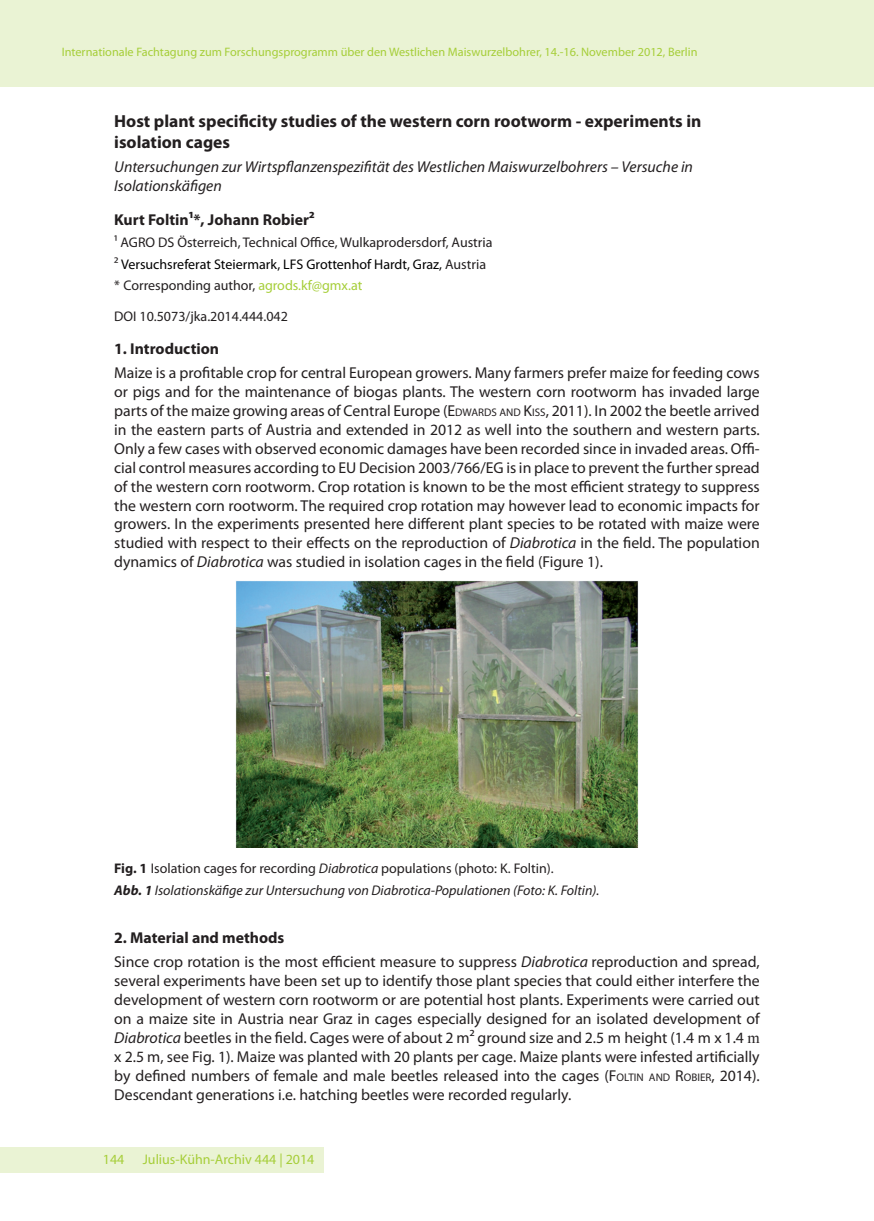
<style>
.page{position:relative;width:874px;height:1221px;background:#fff}
.page>*{position:absolute;margin:0;border:0;box-sizing:border-box;transform-origin:0 0}
.t1{font:700 17.5px/21px "Myriad Pro";color:#231f20}
.t2{font:15.75px/18.9px "Myriad Pro";color:#231f20}
.t3{font:italic 15.75px/18.9px "Myriad Pro";color:#231f20}
.t4{font:700 15.75px "Myriad Pro";color:#231f20}
.t5{font:14px/21.7px "Myriad Pro";color:#231f20}
.t6{font:italic 14px/21.7px "Myriad Pro";color:#231f20}
.t7{font:14px "Myriad Pro";color:#a6ce39}
.t8{font:12.25px "Myriad Pro";color:#a6ce39}
.s1{color:#000}
.s2{color:#a6ce39}
.s3{font-weight:700}
.s4{font-style:inherit}
.s5{font-size:11.03px}
.s6{font-style:italic}
.s7{font-weight:700;font-style:normal}
.s8{font-style:normal}
.s9{font-family:"Times New Roman"}
</style>
<div class="page">
<div style="left:0;top:0;width:873px;height:87px;background:#eaf3d4"></div>
<div style="left:0;top:1147px;width:323px;height:25px;background:#eaf3d4"></div>
<img style="left:236px;top:580px;width:401px;height:267px">
<p class="t8" style="left:62px;top:44px;width:637px">Internationale Fachtagung zum Forschungsprogramm über den Westlichen Maiswurzelbohrer, 14.-16. November 2012, Berlin</p>
<p class="t1" style="left:114px;top:110px;width:588px">Host plant specificity studies of the western corn rootworm - experiments in isolation cages</p>
<p class="t3" style="left:114px;top:157px;width:580px">Untersuchungen zur Wirtspflanzenspezifität des Westlichen Maiswurzelbohrers – Versuche in<br>Isolationskäfigen</p>
<p class="t4" style="left:114px;top:209px;width:202px">Kurt Foltin¹*, Johann Robier²</p>
<p class="t5" style="left:114px;top:231px;width:379px">¹ AGRO DS Österreich, Technical Office, Wulkaprodersdorf, Austria<br>² <span class="s1">Versuchsreferat Steiermark, LFS Grottenhof Hardt, Graz,</span> Austria * Corresponding author, <span class="s2">agrods.kf@gmx.at</span></p>
<p class="t5" style="left:114px;top:305px;width:175px">DOI 10.5073/jka.2014.444.042</p>
<p class="t2" style="left:114px;top:337px;width:646px;line-height:24px"><span class="s3">1. Introduction<br></span>Maize is a profitable crop for central European growers. Many farmers prefer maize for feeding cows</p>
<p class="t2" style="left:114px;top:382px;width:646px;text-align:justify">or pigs and for the maintenance of biogas plants. The western corn rootworm has invaded large parts of the maize growing areas of Central Europe (<span class="s4">E</span> <span class="s5">DWARDS AND</span> <span class="s4">K</span><span class="s5">ISS</span>, 2011). In 2002 the beetle arrived in the eastern parts of Austria and extended in 2012 as well into the southern and western parts.<br>Only a few cases with observed economic damages have been recorded since in invaded areas. Offi&shy;cial control measures according to EU Decision 2003/766/EG is in place to prevent the further spread of the western corn rootworm. Crop rotation is known to be the most efficient strategy to suppress the western corn rootworm. The required crop rotation may however lead to economic impacts for growers. In the experiments presented here different plant species to be rotated with maize were studied with respect to their effects on the reproduction of <span class="s6">Diabrotica</span> in the field. The population dynamics of <span class="s6">Diabrotica</span> was studied in isolation cages in the field (Figure 1).</p>
<p class="t6" style="left:114px;top:857px;width:486px"><span class="s7">Fig. 1</span> <span class="s8">Isolation cages for recording</span> Diabrotica <span class="s8">populations (photo: K. Foltin).<br></span><span class="s3">Abb. 1</span> Isolationskäfige zur Untersuchung von Diabrotica-Populationen (Foto: K. Foltin).</p>
<p class="t2" style="left:114px;top:925px;width:646px;line-height:24px"><span class="s3">2. Material and methods<br></span>Since crop rotation is the most efficient measure to suppress <span class="s6">Diabrotica</span> reproduction and spread,</p>
<p class="t2" style="left:114px;top:971px;width:646px;text-align:justify">several experiments have been set up to identify those plant species that could either interfere the development of western corn rootworm or are potential host plants. Experiments were carried out on a maize site in Austria near Graz in cages especially designed for an isolated development of <span class="s6">Diabrotica</span> beetles in the field. Cages were of about 2 m² ground size and 2.5 m height (1.4 m x 1.4 <span class="s9">m </span>x 2.5 m, see Fig. 1). Maize was planted with 20 plants per cage. Maize plants were infested artificially by defined numbers of female and male beetles released into the cages (<span class="s4">F</span><span class="s5">OLTIN AND</span> <span class="s4">R</span><span class="s5">OBIER</span>, 2014).<br>Descendant generations i.e. hatching beetles were recorded regularly.</p>
<p class="t7" style="left:103px;top:1150px;width:23px">144</p>
<p class="t7" style="left:143px;top:1151px;width:173px">Julius-Kühn-Archiv 444 | 2014</p>
</div>
